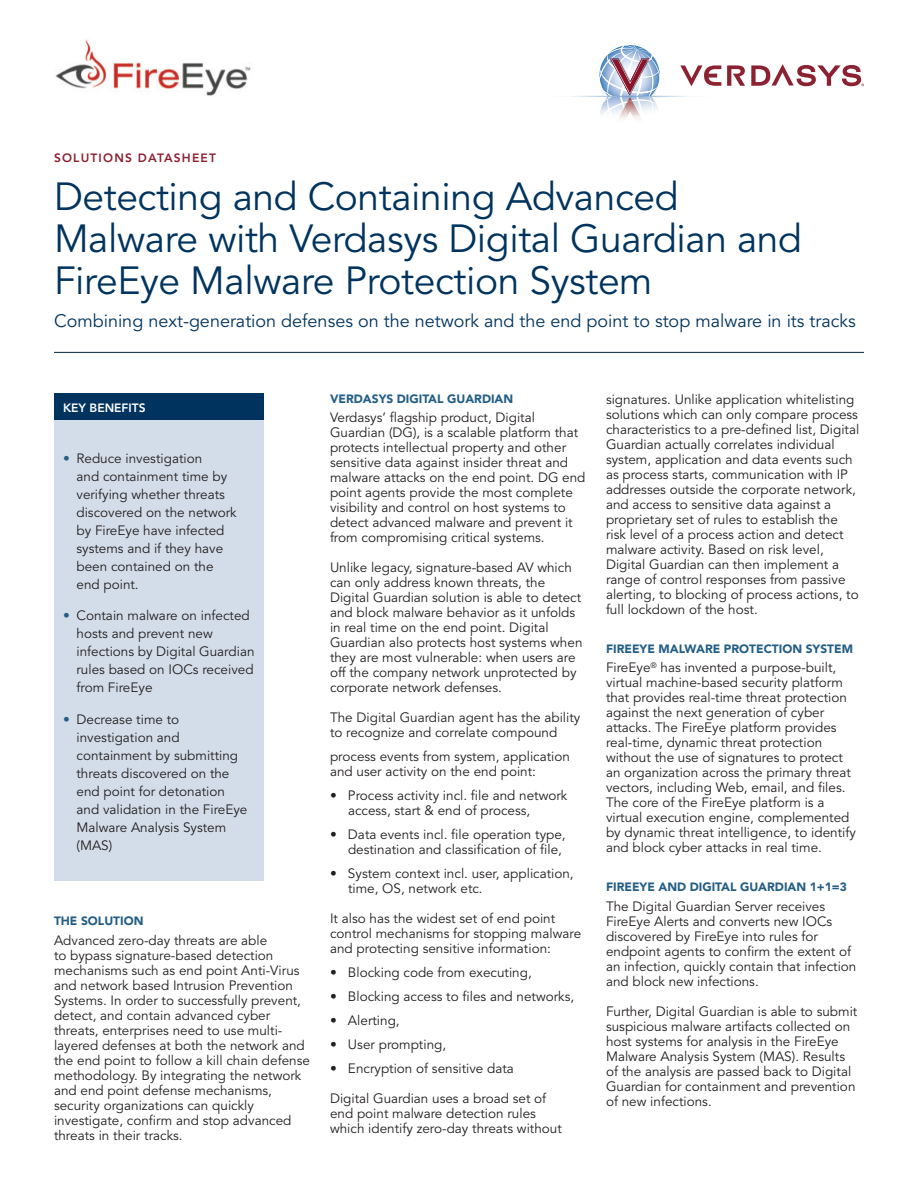
<style>
.page{position:relative;width:918px;height:1188px;background:#fff}
.page>*{position:absolute;margin:0;border:0;box-sizing:border-box;transform-origin:0 0}
.t1{font:39px/42px "Avenir";letter-spacing:-.01em;color:#00345e}
.t2{font:18px "Avenir";color:#00345e}
.t3{font:13.5px/15px "Avenir";color:#231f20}
.t4{font:900 12px "Avenir";color:#245e86}
.t5{font:800 12px "Avenir";letter-spacing:.1em;color:#8b2131}
.t6{font:800 12px "Avenir";color:#fff}
.s1{color:#245e86}
</style>
<div class="page">
<div style="left:54px;top:394px;width:210px;height:27px;background:#00345e"></div>
<div style="left:54px;top:421px;width:210px;height:460px;background:#d3dde9"></div>
<img style="left:653px;top:105px;width:5px;height:4px">
<img style="left:610px;top:105px;width:5px;height:9px">
<img style="left:600px;top:105px;width:8px;height:10px">
<img style="left:615px;top:105px;width:35px;height:14px">
<img style="left:625px;top:105px;width:15px;height:11px">
<img style="left:616px;top:109px;width:10px;height:10px">
<svg style="left:571px;top:45px;width:293px;height:60px"></svg>
<hr style="left:54px;top:352px;width:810px;height:1px;background:#042a47">
<img style="left:55px;top:39px;width:196px;height:57px">
<p class="t5" style="left:54px;top:151px;width:164px">SOLUTIONS DATASHEET</p>
<p class="t1" style="left:54px;top:176px;width:750px">Detecting and Containing Advanced<br>Malware with Verdasys Digital Guardian and<br>FireEye Malware Protection System</p>
<p class="t2" style="left:54px;top:310px;width:803px">Combining next-generation defenses on the network and the end point to stop malware in its tracks</p>
<p class="t6" style="left:63px;top:400px;width:84px">KEY BENEFITS</p>
<p class="t3" style="left:76px;top:449px;width:162px;line-height:18px;text-indent:-14px"><span class="s1">•</span> Reduce investigation<br>and containment time by verifying whether threats discovered on the network by FireEye have infected systems and if they have been contained on the end point.</p>
<p class="t3" style="left:76px;top:607px;width:180px;line-height:18px;text-indent:-14px"><span class="s1">•</span> Contain malware on infected hosts and prevent new infections by Digital Guardian rules based on IOCs received from FireEye</p>
<p class="t3" style="left:76px;top:710px;width:173px;line-height:18px;text-indent:-14px"><span class="s1">•</span> Decrease time to investigation and containment by submitting threats discovered on the end point for detonation and validation in the FireEye<br>Malware Analysis System (MAS)</p>
<p class="t4" style="left:54px;top:914px;width:91px">THE SOLUTION</p>
<p class="t3" style="left:54px;top:933px;width:258px">Advanced zero-day threats are able<br>to bypass signature-based detection mechanisms such as end point Anti-Virus and network based Intrusion Prevention Systems. In order to successfully prevent, detect, and contain advanced cyber threats, enterprises need to use multi&shy;layered defenses at both the network and the end point to follow a kill chain defense methodology. By integrating the network and end point defense mechanisms, security organizations can quickly investigate, confirm and stop advanced threats in their tracks.</p>
<p class="t4" style="left:330px;top:391px;width:185px">VERDASYS DIGITAL GUARDIAN</p>
<p class="t3" style="left:330px;top:410px;width:257px">Verdasys’ flagship product, Digital Guardian (DG), is a scalable platform that protects intellectual property and other sensitive data against insider threat and malware attacks on the end point. DG end point agents provide the most complete visibility and control on host systems to detect advanced malware and prevent it from compromising critical systems.</p>
<p class="t3" style="left:330px;top:560px;width:254px">Unlike legacy, signature-based AV which can only address known threats, the Digital Guardian solution is able to detect and block malware behavior as it unfolds in real time on the end point. Digital Guardian also protects host systems when they are most vulnerable: when users are off the company network unprotected by corporate network defenses.</p>
<p class="t3" style="left:330px;top:710px;width:252px">The Digital Guardian agent has the ability to recognize and correlate compound</p>
<p class="t3" style="left:330px;top:749px;width:242px">process events from system, application and user activity on the end point:</p>
<p class="t3" style="left:348px;top:788px;width:221px;text-indent:-18px">• Process activity incl. file and network access, start &amp; end of process,</p>
<p class="t3" style="left:330px;top:827px;width:237px;text-align:right">• Data events incl. file operation type, destination and classification of file,</p>
<p class="t3" style="left:348px;top:866px;width:227px;text-indent:-18px">• System context incl. user, application, time, OS, network etc.</p>
<p class="t3" style="left:330px;top:911px;width:253px">It also has the widest set of end point control mechanisms for stopping malware and protecting sensitive information:</p>
<p class="t3" style="left:330px;top:965px;width:203px">• Blocking code from executing,</p>
<p class="t3" style="left:330px;top:989px;width:246px">• Blocking access to files and networks,</p>
<p class="t3" style="left:330px;top:1013px;width:71px">• Alerting,</p>
<p class="t3" style="left:330px;top:1037px;width:118px">• User prompting,</p>
<p class="t3" style="left:330px;top:1061px;width:185px">• Encryption of sensitive data</p>
<p class="t3" style="left:330px;top:1091px;width:233px">Digital Guardian uses a broad set of end point malware detection rules which identify zero-day threats without</p>
<p class="t3" style="left:606px;top:392px;width:255px">signatures. Unlike application whitelisting solutions which can only compare process characteristics to a pre-defined list, Digital Guardian actually correlates individual system, application and data events such as process starts, communication with IP addresses outside the corporate network, and access to sensitive data against a proprietary set of rules to establish the risk level of a process action and detect malware activity. Based on risk level, Digital Guardian can then implement a range of control responses from passive alerting, to blocking of process actions, to full lockdown of the host.</p>
<p class="t4" style="left:606px;top:641px;width:249px">FIREEYE MALWARE PROTECTION SYSTEM</p>
<p class="t3" style="left:606px;top:661px;width:251px">FireEye<sup>®</sup> has invented a purpose-built, virtual machine-based security platform that provides real-time threat protection against the next generation of cyber attacks. The FireEye platform provides real-time, dynamic threat protection without the use of signatures to protect an organization across the primary threat vectors, including Web, email, and files.<br>The core of the FireEye platform is a virtual execution engine, complemented by dynamic threat intelligence, to identify and block cyber attacks in real time.</p>
<p class="t4" style="left:606px;top:880px;width:243px">FIREEYE AND DIGITAL GUARDIAN 1+1=3</p>
<p class="t3" style="left:606px;top:899px;width:252px">The Digital Guardian Server receives FireEye Alerts and converts new IOCs discovered by FireEye into rules for endpoint agents to confirm the extent of an infection, quickly contain that infection and block new infections.</p>
<p class="t3" style="left:606px;top:1004px;width:253px">Further, Digital Guardian is able to submit suspicious malware artifacts collected on host systems for analysis in the FireEye Malware Analysis System (MAS). Results of the analysis are passed back to Digital Guardian for containment and prevention of new infections.</p>
</div>
